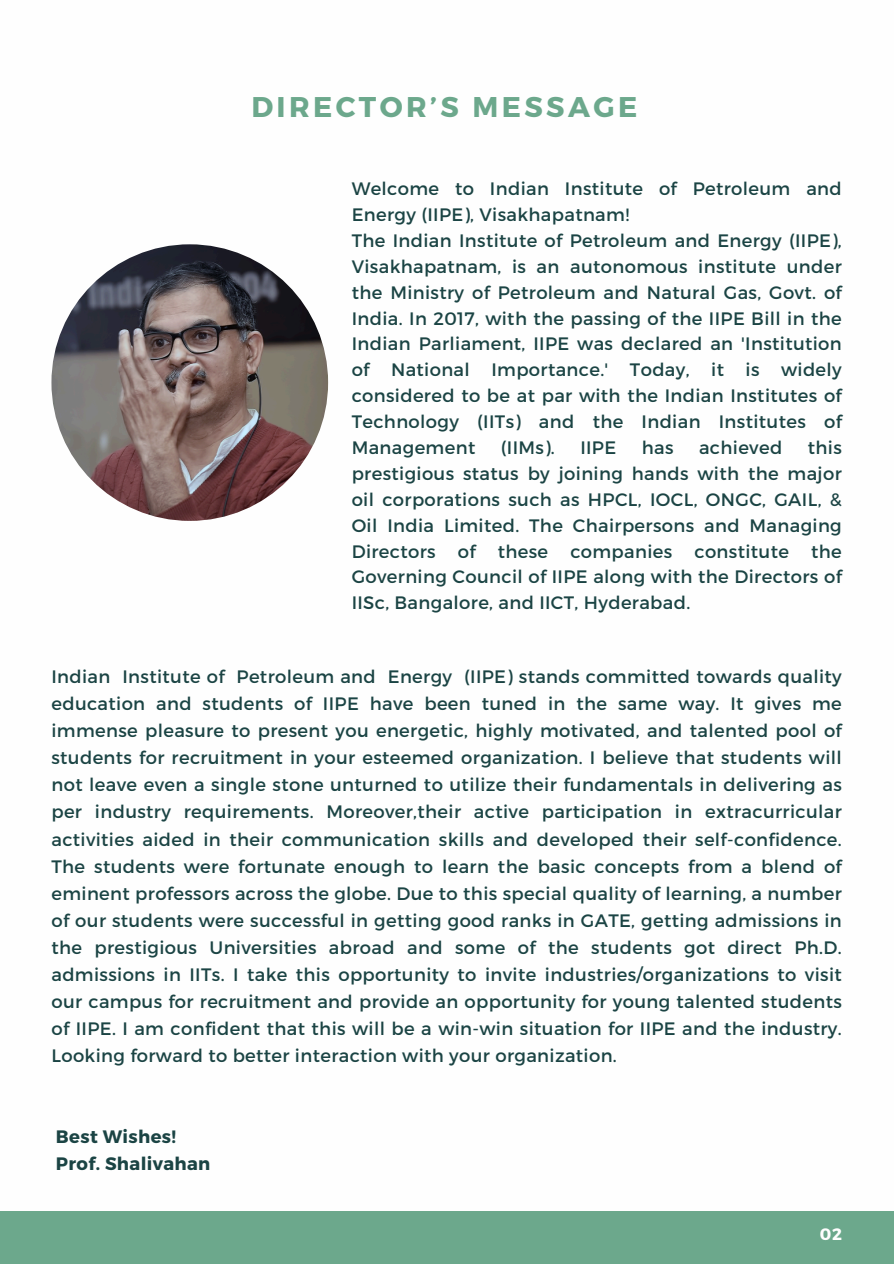
<style>
.page{position:relative;width:894px;height:1264px;background:#fff}
.page>*{position:absolute;margin:0;border:0;box-sizing:border-box;transform-origin:0 0}
.t1{font:700 28.5px "Montserrat";letter-spacing:.12em;color:#6ca88c}
.t2{font:18px/25.8px "Montserrat";letter-spacing:.02em;color:#1b4444;text-align:justify}
.t3{font:700 18px/27px "Montserrat";letter-spacing:.02em;color:#1b4444}
.t4{font:700 16.5px "Montserrat";color:#fefefe}
</style>
<div class="page">
<div style="left:0;top:1211px;width:893px;height:52px;background:#6ca88c"></div>
<img style="left:51px;top:244px;width:277px;height:277px;border-radius:50%">
<p class="t1" style="left:251px;top:88px;width:387px">DIRECTOR’S MESSAGE</p>
<p class="t2" style="left:351px;top:175px;width:491px">Welcome to Indian Institute of Petroleum and<br>Energy (IIPE), Visakhapatnam!</p>
<p class="t2" style="left:351px;top:227px;width:491px">The Indian Institute of Petroleum and Energy (IIPE), Visakhapatnam, is an autonomous institute under the Ministry of Petroleum and Natural Gas, Govt. of India. In 2017, with the passing of the IIPE Bill in the Indian Parliament, IIPE was declared an 'Institution of National Importance.' Today, it is widely considered to be at par with the Indian Institutes of Technology (IITs) and the Indian Institutes of Management</p>
<p class="t2" style="left:351px;top:434px;width:491px;text-indent:456px">this prestigious status by joining hands with the major oil corporations such as HPCL, IOCL, ONGC, GAIL, &amp; Oil India Limited. The Chairpersons and Managing Directors of these companies constitute the Governing Council of IIPE along with the Directors of IISc, Bangalore, and IICT, Hyderabad.</p>
<p class="t2" style="left:500px;top:434px;width:55px">(IIMs).</p>
<p class="t2" style="left:580px;top:434px;width:37px">IIPE</p>
<p class="t2" style="left:641px;top:434px;width:33px">has</p>
<p class="t2" style="left:698px;top:434px;width:85px">achieved</p>
<h2 class="t2" style="left:51px;top:662px;width:791px;line-height:27px">Indian Institute of Petroleum and Energy (IIPE) stands committed towards quality education and students of IIPE have been tuned in the same way. It gives me immense pleasure to present you energetic, highly motivated, and talented pool of students for recruitment in your esteemed organization. I believe that students will not leave even a single stone unturned to utilize their fundamentals in delivering as per industry requirements. Moreover,their active participation in extracurricular activities aided in their communication skills and developed their self-confidence.<br>The students were fortunate enough to learn the basic concepts from a blend of eminent professors across the globe. Due to this special quality of learning, a number of our students were successful in getting good ranks in GATE, getting admissions in the prestigious Universities abroad and some of the students got direct Ph.D. admissions in IITs. I take this opportunity to invite industries/organizations to visit our campus for recruitment and provide an opportunity for young talented students of IIPE. I am confident that this will be a win-win situation for IIPE and the industry.<br>Looking forward to better interaction with your organization.</h2>
<p class="t3" style="left:56px;top:1121px;width:156px">Best Wishes!<br>Prof. Shalivahan</p>
<h1 class="t4" style="left:819px;top:1223px;width:24px">02</h1>
</div>
